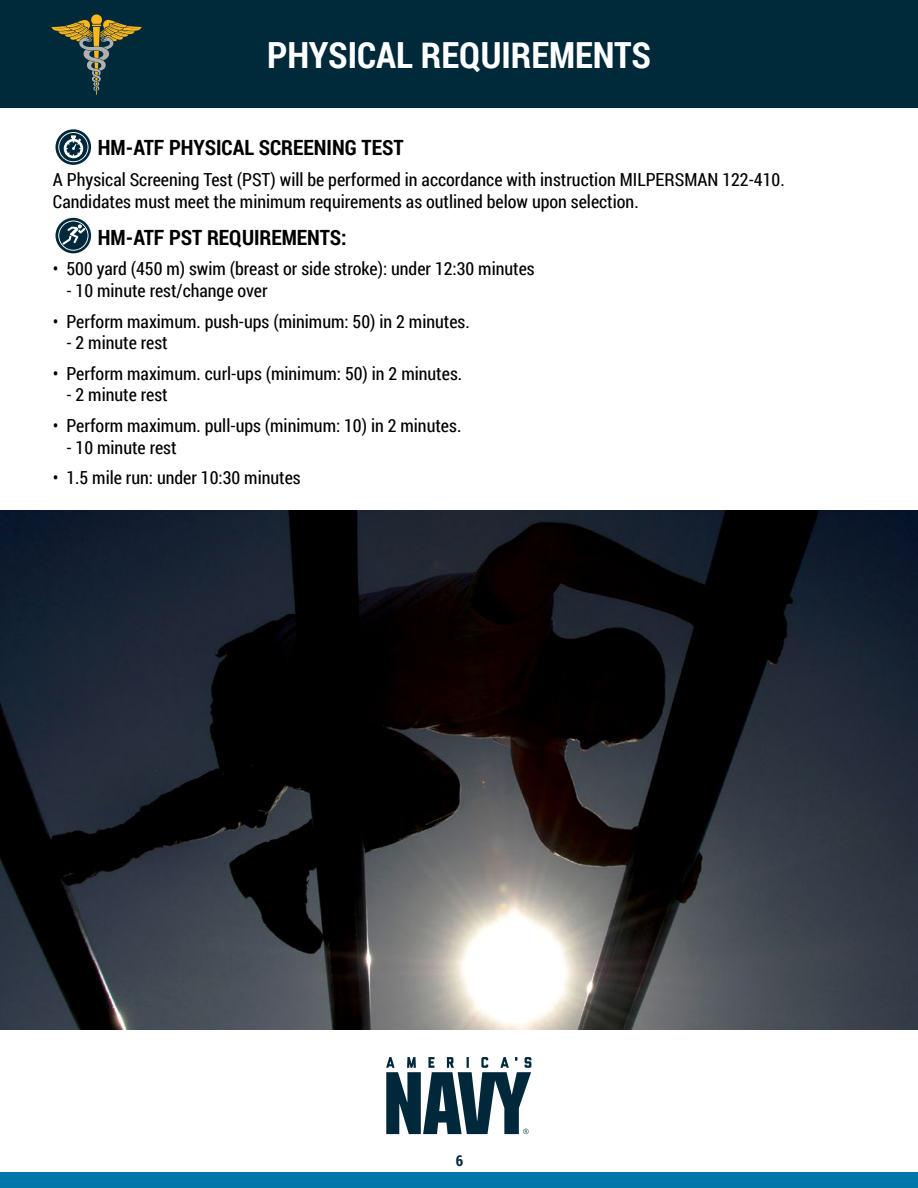
<style>
.page{position:relative;width:918px;height:1188px;background:#fff}
.page>*{position:absolute;margin:0;border:0;box-sizing:border-box;transform-origin:0 0}
.t1{font:700 36px "Roboto Condensed";color:#fff}
.t2{font:700 21px "Roboto Condensed";color:#000}
.t3{font:18px/21.6px "Roboto Condensed";color:#000}
.t4{font:700 15px "Roboto Condensed";color:#022a3a}
</style>
<div class="page">
<div style="left:0;top:1173px;width:918px;height:15px;background:#0076a9"></div>
<div style="left:0;top:0;width:918px;height:108px;background:#00293a"></div>
<svg style="left:51px;top:14px;width:91px;height:81px"></svg>
<img style="left:0;top:511px;width:918px;height:519px">
<svg style="left:56px;top:129px;width:35px;height:36px"></svg>
<svg style="left:58px;top:132px;width:31px;height:30px"></svg>
<svg style="left:56px;top:218px;width:35px;height:35px"></svg>
<svg style="left:58px;top:221px;width:31px;height:30px"></svg>
<svg style="left:386px;top:1057px;width:145px;height:77px"></svg>
<h1 class="t1" style="left:267px;top:30px;width:385px">PHYSICAL REQUIREMENTS</h1>
<p class="t2" style="left:98px;top:133px;width:307px">HM-ATF PHYSICAL SCREENING TEST</p>
<p class="t3" style="left:53px;top:168px;width:733px">A Physical Screening Test (PST) will be performed in accordance with instruction MILPERSMAN 122-410.<br>Candidates must meet the minimum requirements as outlined below upon selection.</p>
<p class="t2" style="left:98px;top:223px;width:250px">HM-ATF PST REQUIREMENTS:</p>
<p class="t3" style="left:53px;top:258px;width:483px">• 500 yard (450 m) swim (breast or side stroke): under 12:30 minutes</p>
<p class="t3" style="left:66px;top:279px;width:203px">- 10 minute rest/change over</p>
<p class="t3" style="left:53px;top:310px;width:418px">• Perform maximum. push-ups (minimum: 50) in 2 minutes.</p>
<p class="t3" style="left:66px;top:331px;width:103px">- 2 minute rest</p>
<p class="t3" style="left:53px;top:362px;width:411px">• Perform maximum. curl-ups (minimum: 50) in 2 minutes.</p>
<p class="t3" style="left:66px;top:384px;width:103px">- 2 minute rest</p>
<p class="t3" style="left:53px;top:414px;width:410px">• Perform maximum. pull-ups (minimum: 10) in 2 minutes.</p>
<p class="t3" style="left:66px;top:436px;width:112px">- 10 minute rest</p>
<p class="t3" style="left:53px;top:466px;width:249px">• 1.5 mile run: under 10:30 minutes</p>
<p class="t4" style="left:456px;top:1150px;width:9px">6</p>
</div>
